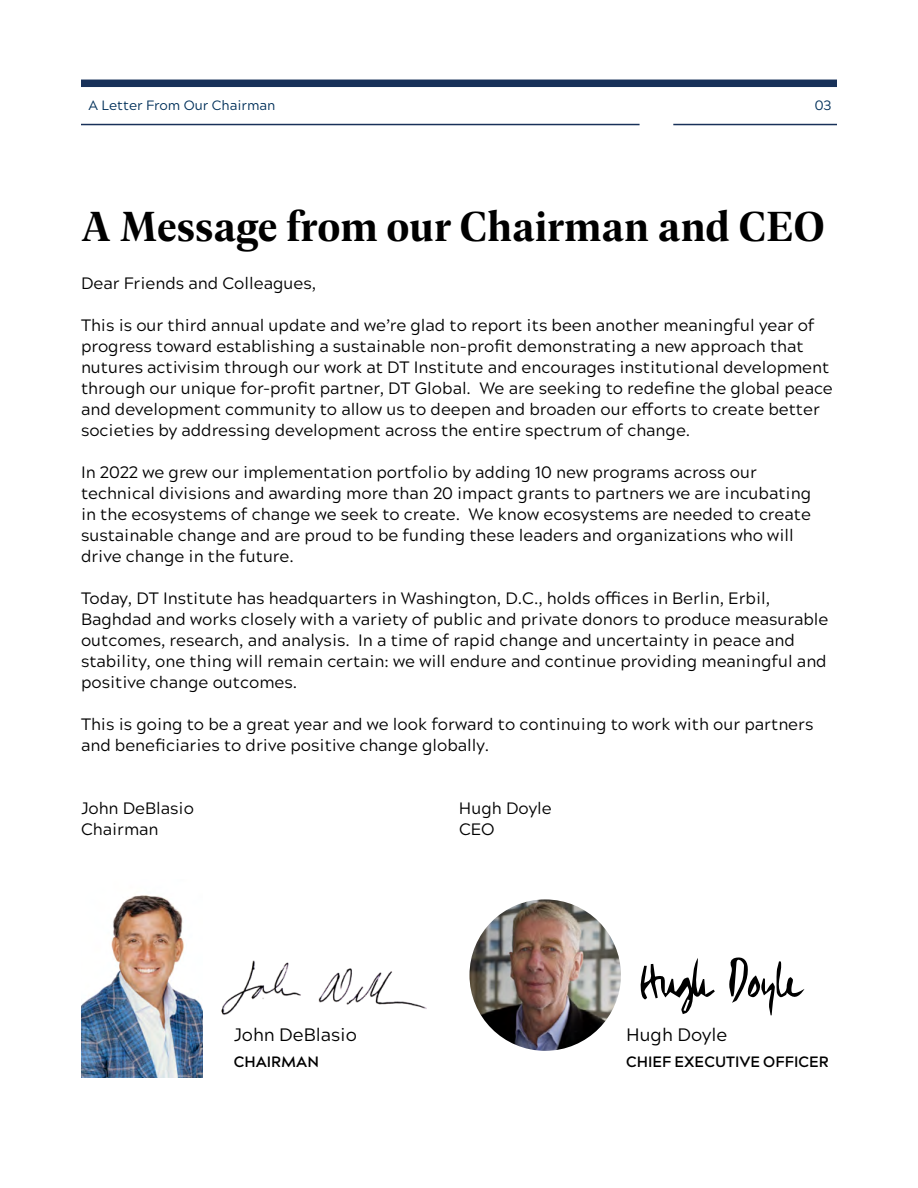
<style>
.page{position:relative;width:918px;height:1188px;background:#fff}
.page>*{position:absolute;margin:0;border:0;box-sizing:border-box;transform-origin:0 0}
.t1{font:600 45px "Geller Headline";color:#000}
.t2{font:18px "Acherus Grotesque";color:#000}
.t3{font:16.5px/21px "Acherus Grotesque";color:#000}
.t4{font:600 15px "Acherus Grotesque";color:#000}
.t5{font:13.5px "Acherus Grotesque";color:#00305a}
</style>
<div class="page">
<div style="left:81px;top:80px;width:756px;height:7px;background:#183159"></div>
<hr style="left:81px;top:124px;width:559px;height:1px;background:#183159">
<hr style="left:673px;top:124px;width:164px;height:1px;background:#183159">
<img style="left:221px;top:960px;width:206px;height:55px">
<img style="left:81px;top:895px;width:121px;height:183px">
<img style="left:470px;top:899px;width:151px;height:152px;border-radius:76px">
<svg style="left:640px;top:958px;width:75px;height:56px"></svg>
<svg style="left:729px;top:957px;width:76px;height:58px"></svg>
<p class="t5" style="left:88px;top:94px;width:188px">A Letter From Our Chairman</p>
<p class="t5" style="left:815px;top:94px;width:18px">03</p>
<h1 class="t1" style="left:81px;top:195px;width:745px">A Message from our Chairman and CEO</h1>
<p class="t3" style="left:81px;top:272px;width:237px">Dear Friends and Colleagues,</p>
<p class="t3" style="left:81px;top:314px;width:753px">This is our third annual update and we’re glad to report its been another meaningful year of progress toward establishing a sustainable non-profit demonstrating a new approach that nutures activisim through our work at DT Institute and encourages institutional development through our unique for-profit partner, DT Global. We are seeking to redefine the global peace and development community to allow us to deepen and broaden our efforts to create better societies by addressing development across the entire spectrum of change.</p>
<p class="t3" style="left:81px;top:461px;width:732px">In 2022 we grew our implementation portfolio by adding 10 new programs across our technical divisions and awarding more than 20 impact grants to partners we are incubating in the ecosystems of change we seek to create. We know ecosystems are needed to create sustainable change and are proud to be funding these leaders and organizations who will drive change in the future.</p>
<p class="t3" style="left:81px;top:587px;width:749px">Today, DT Institute has headquarters in Washington, D.C., holds offices in Berlin, Erbil, Baghdad and works closely with a variety of public and private donors to produce measurable outcomes, research, and analysis. In a time of rapid change and uncertainty in peace and stability, one thing will remain certain: we will endure and continue providing meaningful and positive change outcomes.</p>
<p class="t3" style="left:81px;top:713px;width:734px">This is going to be a great year and we look forward to continuing to work with our partners and beneficiaries to drive positive change globally.</p>
<p class="t3" style="left:81px;top:797px;width:114px">John DeBlasio</p>
<p class="t3" style="left:459px;top:797px;width:94px">Hugh Doyle</p>
<p class="t3" style="left:81px;top:818px;width:79px">Chairman</p>
<p class="t3" style="left:459px;top:818px;width:37px">CEO</p>
<p class="t2" style="left:234px;top:1020px;width:125px">John DeBlasio</p>
<p class="t4" style="left:234px;top:1052px;width:87px">CHAIRMAN</p>
<p class="t2" style="left:626px;top:1020px;width:103px">Hugh Doyle</p>
<p class="t4" style="left:626px;top:1052px;width:204px">CHIEF EXECUTIVE OFFICER</p>
</div>
